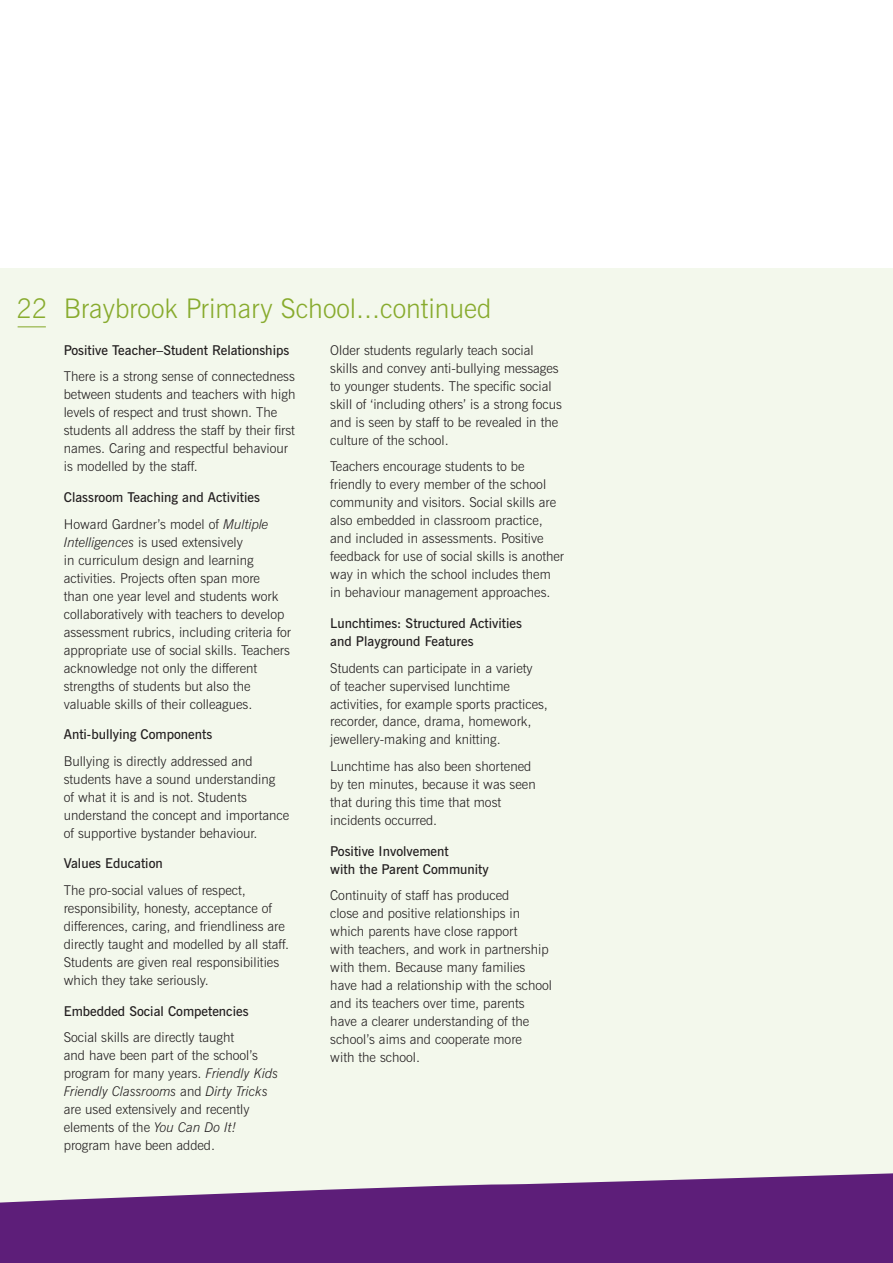
<style>
.page{position:relative;width:893px;height:1263px;background:#fff}
.page>*{position:absolute;margin:0;border:0;box-sizing:border-box;transform-origin:0 0}
.t1{font:300 27px "News Gothic BT";color:#88ab2e}
.t2{font:300 13.5px/18px "News Gothic BT";color:#231f20}
.t3{font:600 13.5px/18px "News Gothic BT";color:#231f20}
.s1{font-weight:300}
.s2{font-weight:300;font-style:italic}
.s3{font-style:italic}
</style>
<div class="page">
<div style="left:0;top:268px;width:892px;height:956px;background:#f3f8ec"></div>
<svg style="left:18px;top:326px;width:28px;height:1px"></svg>
<svg style="left:0;top:1173px;width:892px;height:90px;background:#743f8a"></svg>
<h1 class="t1" style="left:16px;top:299px;width:476px">22 Braybrook Primary School...continued</h1>
<p class="t3" style="left:64px;top:343px;width:227px">Positive Teacher–Student Relationships</p>
<p class="t2" style="left:64px;top:369px;width:233px">There is a strong sense of connectedness between students and teachers with high levels of respect and trust shown. The students all address the staff by their first names. Caring and respectful behaviour is modelled by the staff.</p>
<p class="t3" style="left:64px;top:486px;width:206px;line-height:26.5px">Classroom Teaching and Activities<br><span class="s1">Howard Gardner’s model of</span> <span class="s2">Multiple</span></p>
<p class="t2" style="left:64px;top:534px;width:229px"><span class="s3">Intelligences</span> is used extensively<br>in curriculum design and learning activities. Projects often span more<br>than one year level and students work collaboratively with teachers to develop assessment rubrics, including criteria for appropriate use of social skills. Teachers acknowledge not only the different strengths of students but also the valuable skills of their colleagues.</p>
<p class="t3" style="left:64px;top:727px;width:150px">Anti-bullying Components</p>
<p class="t2" style="left:64px;top:754px;width:227px">Bullying is directly addressed and students have a sound understanding<br>of what it is and is not. Students understand the concept and importance of supportive bystander behaviour.</p>
<p class="t3" style="left:64px;top:856px;width:100px">Values Education</p>
<p class="t2" style="left:64px;top:883px;width:227px">The pro-social values of respect, responsibility, honesty, acceptance of differences, caring, and friendliness are directly taught and modelled by all staff.<br>Students are given real responsibilities which they take seriously.</p>
<p class="t3" style="left:64px;top:1003px;width:186px">Embedded Social Competencies</p>
<p class="t2" style="left:64px;top:1030px;width:216px">Social skills are directly taught<br>and have been part of the school’s program for many years. <span class="s3">Friendly Kids<br>Friendly Classrooms</span> and <span class="s3">Dirty Tricks </span>are used extensively and recently elements of the <span class="s3">You Can Do It! </span>program have been added.</p>
<p class="t2" style="left:330px;top:343px;width:233px">Older students regularly teach social skills and convey anti-bullying messages to younger students. The specific social skill of ‘including others’ is a strong focus and is seen by staff to be revealed in the culture of the school.</p>
<p class="t2" style="left:330px;top:459px;width:235px">Teachers encourage students to be friendly to every member of the school community and visitors. Social skills are also embedded in classroom practice, and included in assessments. Positive feedback for use of social skills is another way in which the school includes them in behaviour management approaches.</p>
<p class="t3" style="left:330px;top:616px;width:193px">Lunchtimes: Structured Activities and Playground Features</p>
<p class="t2" style="left:330px;top:660px;width:219px">Students can participate in a variety<br>of teacher supervised lunchtime activities, for example sports practices, recorder, dance, drama, homework, jewellery-making and knitting.</p>
<p class="t2" style="left:330px;top:759px;width:207px">Lunchtime has also been shortened by ten minutes, because it was seen that during this time that most incidents occurred.</p>
<p class="t3" style="left:330px;top:843px;width:160px">Positive Involvement<br>with the Parent Community</p>
<p class="t2" style="left:330px;top:888px;width:223px">Continuity of staff has produced<br>close and positive relationships in which parents have close rapport<br>with teachers, and work in partnership with them. Because many families have had a relationship with the school and its teachers over time, parents have a clearer understanding of the school’s aims and cooperate more<br>with the school.</p>
</div>
